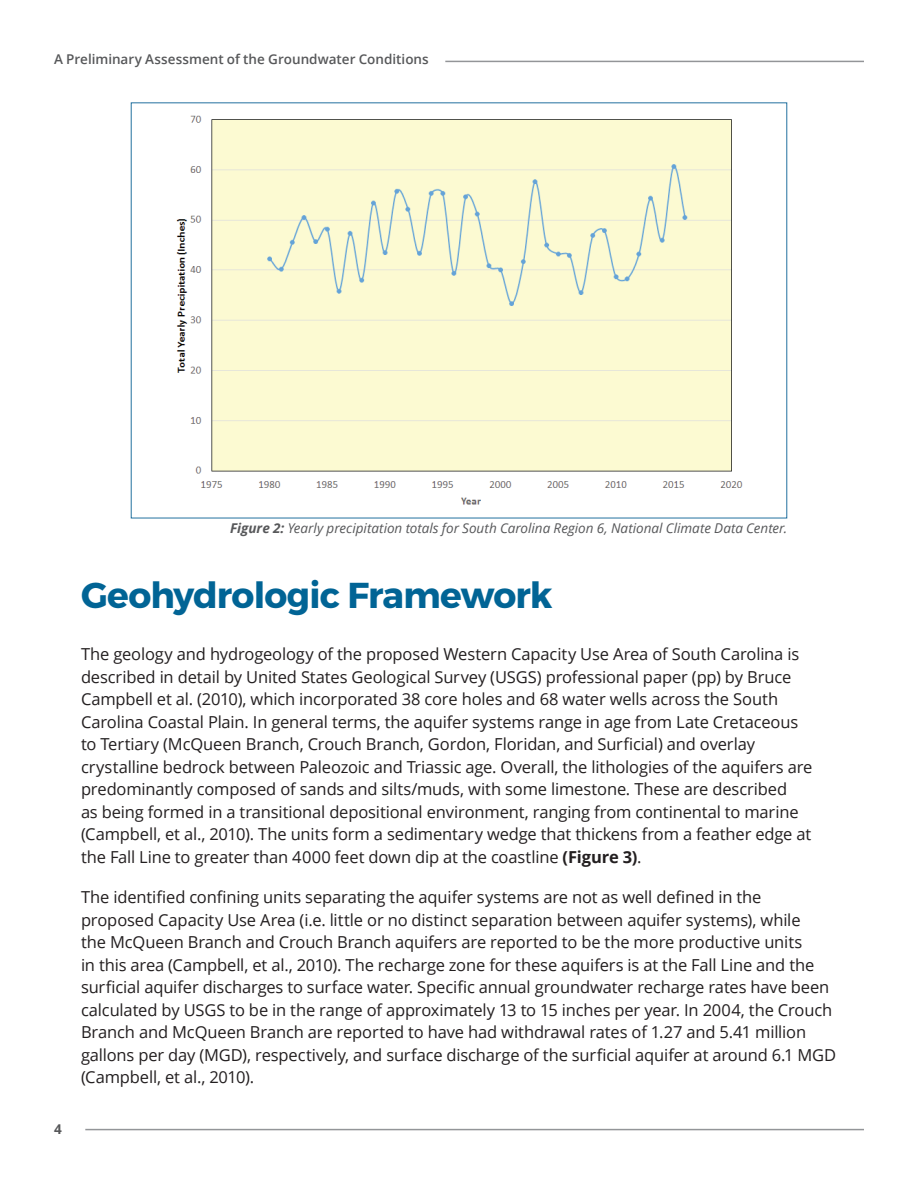
<style>
.page{position:relative;width:918px;height:1188px;background:#fff}
.page>*{position:absolute;margin:0;border:0;box-sizing:border-box;transform-origin:0 0}
.t1{font:700 36px "Montserrat";letter-spacing:-.025em;color:#016495}
.t2{font:16.5px/22.5px "Open Sans";letter-spacing:-.01em;color:#231f20}
.t3{font:italic 13.5px "Open Sans";color:#57585a}
.t4{font:600 13.5px "Open Sans";color:#57585a}
.t5{font:700 13.5px "Open Sans";color:#57585a}
.s1{font-weight:700}
</style>
<div class="page">
<hr style="left:85px;top:1129px;width:779px;height:1px;background:#939598">
<hr style="left:445px;top:61px;width:419px;height:1px;background:#939598">
<img style="left:176px;top:115px;width:567px;height:390px">
<p class="t4" style="left:54px;top:50px;width:376px">A Preliminary Assessment of the Groundwater Conditions</p>
<p class="t3" style="left:230px;top:518px;width:559px"><span class="s1">Figure 2:</span> Yearly precipitation totals for South Carolina Region 6, National Climate Data Center.</p>
<p class="t5" style="left:54px;top:1120px;width:9px">4</p>
<h1 class="t1" style="left:81px;top:573px;width:473px">Geohydrologic Framework</h1>
<p class="t2" style="left:81px;top:642px;width:733px">The geology and hydrogeology of the proposed Western Capacity Use Area of South Carolina is described in detail by United States Geological Survey (USGS) professional paper (pp) by Bruce Campbell et al. (2010), which incorporated 38 core holes and 68 water wells across the South Carolina Coastal Plain. In general terms, the aquifer systems range in age from Late Cretaceous to Tertiary (McQueen Branch, Crouch Branch, Gordon, Floridan, and Surficial) and overlay crystalline bedrock between Paleozoic and Triassic age. Overall, the lithologies of the aquifers are predominantly composed of sands and silts/muds, with some limestone. These are described<br>as being formed in a transitional depositional environment, ranging from continental to marine (Campbell, et al., 2010). The units form a sedimentary wedge that thickens from a feather edge at the Fall Line to greater than 4000 feet down dip at the coastline <span class="s1">(Figure 3)</span>.</p>
<p class="t2" style="left:81px;top:885px;width:757px">The identified confining units separating the aquifer systems are not as well defined in the proposed Capacity Use Area (i.e. little or no distinct separation between aquifer systems), while<br>the McQueen Branch and Crouch Branch aquifers are reported to be the more productive units<br>in this area (Campbell, et al., 2010). The recharge zone for these aquifers is at the Fall Line and the surficial aquifer discharges to surface water. Specific annual groundwater recharge rates have been calculated by USGS to be in the range of approximately 13 to 15 inches per year. In 2004, the Crouch Branch and McQueen Branch are reported to have had withdrawal rates of 1.27 and 5.41 million gallons per day (MGD), respectively, and surface discharge of the surficial aquifer at around 6.1 MGD (Campbell, et al., 2010).</p>
</div>
